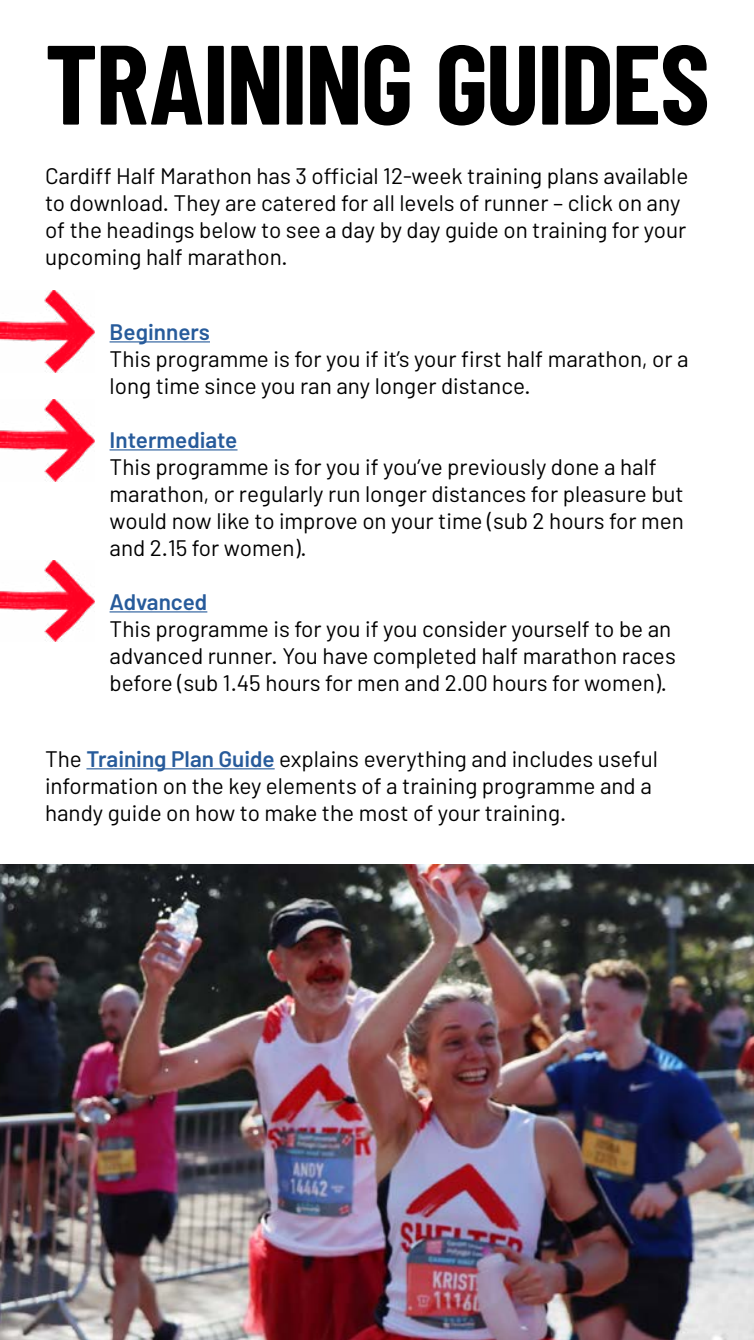
<style>
.page{position:relative;width:754px;height:1340px;background:#fff}
.page>*{position:absolute;margin:0;border:0;box-sizing:border-box;transform-origin:0 0}
.t1{font:700 112.5px "Barlow Condensed";letter-spacing:-.02em;color:#000}
.t2{font:22.5px/27px "Barlow";color:#000}
.t3{font:600 22.5px "Barlow";color:#275b9b}
.s1{font-weight:600;color:#275b9b}
</style>
<div class="page">
<img style="left:0;top:865px;width:754px;height:475px">
<hr style="left:110px;top:341px;width:100px;height:1px;background:#275b9b">
<hr style="left:110px;top:449px;width:127px;height:1px;background:#275b9b">
<hr style="left:110px;top:611px;width:97px;height:1px;background:#275b9b">
<hr style="left:86px;top:768px;width:189px;height:1px;background:#275b9b">
<img style="left:0;top:291px;width:95px;height:82px">
<img style="left:0;top:400px;width:95px;height:81px">
<img style="left:0;top:560px;width:95px;height:82px">
<h1 class="t1" style="left:45px;top:14px;width:666px">TRAINING GUIDES</h1>
<p class="t2" style="left:45px;top:162px;width:645px">Cardiff Half Marathon has 3 official 12-week training plans available to download. They are catered for all levels of runner – click on any of the headings below to see a day by day guide on training for your upcoming half marathon.</p>
<p class="t3" style="left:110px;top:318px;width:102px">Beginners</p>
<p class="t2" style="left:110px;top:345px;width:580px">This programme is for you if it’s your first half marathon, or a long time since you ran any longer distance.</p>
<p class="t3" style="left:110px;top:426px;width:129px">Intermediate</p>
<p class="t2" style="left:110px;top:453px;width:576px">This programme is for you if you’ve previously done a half marathon, or regularly run longer distances for pleasure but would now like to improve on your time (sub 2 hours for men and 2.15 for women).</p>
<p class="t3" style="left:110px;top:588px;width:99px">Advanced</p>
<p class="t2" style="left:110px;top:615px;width:568px">This programme is for you if you consider yourself to be an advanced runner. You have completed half marathon races before (sub 1.45 hours for men and 2.00 hours for women).</p>
<p class="t2" style="left:45px;top:744px;width:614px">The <span class="s1">Training Plan Guide</span> explains everything and includes useful information on the key elements of a training programme and a handy guide on how to make the most of your training.</p>
</div>
